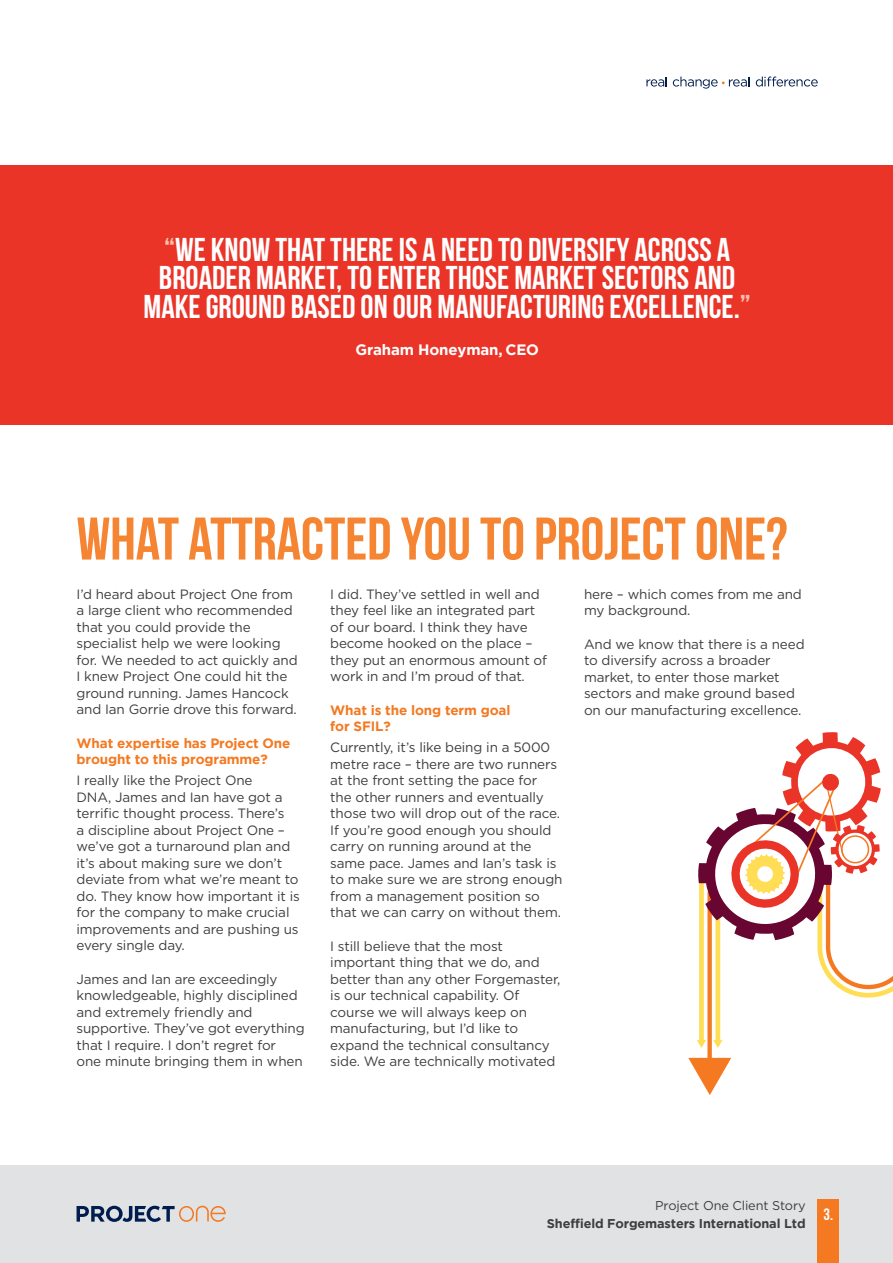
<style>
.page{position:relative;width:893px;height:1263px;background:#fff}
.page>*{position:absolute;margin:0;border:0;box-sizing:border-box;transform-origin:0 0}
.t1{font:60px "Bebas Neue";color:#f58532}
.t2{font:33px/28.5px "Bebas Neue";color:#fff;text-align:center}
.t3{font:16.5px "Bebas Neue";color:#fff}
.t4{font:700 15px "Gotham";letter-spacing:-.01em;color:#fff}
.t5{font:13.5px/16.5px "Gotham";letter-spacing:-.01em;color:#3e3e3f}
.t6{font:700 13.5px/16.5px "Gotham";letter-spacing:-.01em;color:#f47921}
.t7{font:700 12.75px "Gotham";letter-spacing:-.01em;color:#3e3e3f}
.t8{font:12.75px "Gotham";letter-spacing:-.01em;color:#3e3e3f}
.s1{color:#f9c1aa}
</style>
<div class="page">
<div style="left:0;top:1165px;width:893px;height:98px;background:#e1e2e4"></div>
<div style="left:818px;top:1199px;width:21px;height:64px;background:#f47921"></div>
<svg style="left:646px;top:77px;width:21px;height:10px"></svg>
<svg style="left:673px;top:77px;width:77px;height:12px"></svg>
<svg style="left:756px;top:77px;width:62px;height:10px"></svg>
<svg style="left:77px;top:1206px;width:149px;height:16px"></svg>
<div style="left:0;top:166px;width:893px;height:259px;background:#ea3428"></div>
<div style="left:707px;top:892px;width:5px;height:172px;background:#f47921"></div>
<svg style="left:688px;top:1058px;width:43px;height:37px"></svg>
<div style="left:699px;top:883px;width:5px;height:158px;background:#ffdd54"></div>
<svg style="left:697px;top:1040px;width:9px;height:8px"></svg>
<div style="left:715px;top:904px;width:5px;height:137px;background:#ffdd54"></div>
<svg style="left:713px;top:1040px;width:10px;height:8px"></svg>
<svg style="left:698px;top:732px;width:195px;height:268px"></svg>
<h2 class="t2" style="left:143px;top:235px;width:609px"><span class="s1">“</span>WE KNOW THAT THERE IS A NEED TO DIVERSIFY ACROSS A<br>BROADER MARKET, TO ENTER THOSE MARKET SECTORS AND<br>MAKE GROUND BASED ON OUR MANUFACTURING EXCELLENCE.<span class="s1">”</span></h2>
<p class="t4" style="left:355px;top:341px;width:185px">Graham Honeyman, CEO</p>
<h1 class="t1" style="left:77px;top:506px;width:713px">WHAT ATTRACTED YOU TO PROJECT ONE?</h1>
<p class="t5" style="left:77px;top:585px;width:223px">I’d heard about Project One from a large client who recommended that you could provide the specialist help we were looking for. We needed to act quickly and<br>I knew Project One could hit the ground running. James Hancock and Ian Gorrie drove this forward.</p>
<p class="t6" style="left:77px;top:734px;width:215px">What expertise has Project One brought to this programme?</p>
<p class="t5" style="left:77px;top:772px;width:225px">I really like the Project One<br>DNA, James and Ian have got a terrific thought process. There’s<br>a discipline about Project One – we’ve got a turnaround plan and it’s about making sure we don’t deviate from what we’re meant to do. They know how important it is for the company to make crucial improvements and are pushing us every single day.</p>
<p class="t5" style="left:77px;top:970px;width:230px">James and Ian are exceedingly knowledgeable, highly disciplined and extremely friendly and supportive. They’ve got everything that I require. I don’t regret for<br>one minute bringing them in when</p>
<p class="t5" style="left:584px;top:585px;width:219px">here – which comes from me and my background.</p>
<p class="t5" style="left:584px;top:635px;width:222px">And we know that there is a need to diversify across a broader market, to enter those market sectors and make ground based on our manufacturing excellence.</p>
<p class="t5" style="left:330px;top:585px;width:218px">I did. They’ve settled in well and they feel like an integrated part of our board. I think they have become hooked on the place – they put an enormous amount of work in and I’m proud of that.</p>
<p class="t6" style="left:330px;top:701px;width:182px">What is the long term goal for SFIL?</p>
<p class="t5" style="left:330px;top:739px;width:234px">Currently, it’s like being in a 5000 metre race – there are two runners at the front setting the pace for<br>the other runners and eventually those two will drop out of the race.<br>If you’re good enough you should carry on running around at the same pace. James and Ian’s task is to make sure we are strong enough from a management position so that we can carry on without them.</p>
<p class="t5" style="left:330px;top:937px;width:232px">I still believe that the most important thing that we do, and better than any other Forgemaster, is our technical capability. Of course we will always keep on manufacturing, but I’d like to expand the technical consultancy side. We are technically motivated</p>
<p class="t8" style="left:655px;top:1199px;width:152px">Project One Client Story</p>
<p class="t7" style="left:547px;top:1216px;width:260px">Sheffield Forgemasters International Ltd</p>
<p class="t3" style="left:823px;top:1205px;width:11px">3.</p>
</div>
